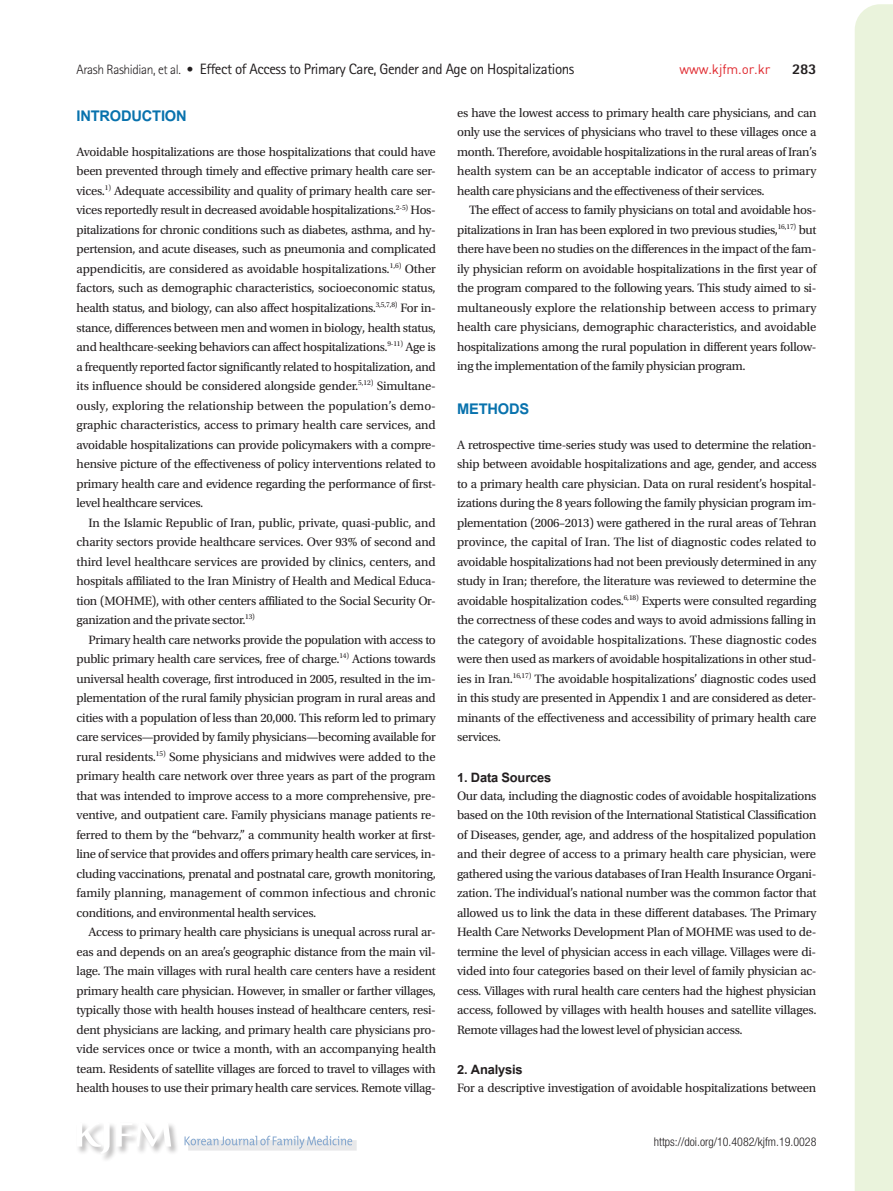
<style>
.page{position:relative;width:893px;height:1191px;background:#fff}
.page>*{position:absolute;margin:0;border:0;box-sizing:border-box;transform-origin:0 0}
.t1{font:700 20.4px "Utsaah";letter-spacing:-.01em;color:#0872ad}
.t2{font:700 18px "Utsaah";letter-spacing:-.01em;color:#231f20}
.t3{font:15px "Rotis Sans Serif Std";letter-spacing:-.03em;color:#231f20}
.t4{font:800 15px "Rotis Sans Serif Std";color:#231f20}
.t5{font:13.5px "Dinreg";letter-spacing:-.01em;color:#e02a30}
.t6{font:12.75px/19.5px "Utopia Std";letter-spacing:-.025em;color:#231f20;text-align:justify}
.t7{font:300 condensed 12px "Helvetica Neue LT Std";color:#231f20}
.s1{font-weight:300;font-size:13.5px}
</style>
<div class="page">
<div style="left:855px;top:4px;width:38px;height:1187px;background:#eaf3dc"></div>
<div style="left:188px;top:1140px;width:169px;height:10px;background:#e8e8e9"></div>
<svg style="left:185px;top:1135px;width:167px;height:13px"></svg>
<div style="left:76px;top:1122px;width:104px;height:40px;background:#231f20;opacity:.3"></div>
<svg style="left:77px;top:1122px;width:94px;height:32px"></svg>
<p class="t3" style="left:77px;top:60px;width:499px"><span class="s1">Arash Rashidian, et al. •</span> Effect of Access to Primary Care, Gender and Age on Hospitalizations</p>
<p class="t5" style="left:679px;top:61px;width:93px">www.kjfm.or.kr</p>
<p class="t4" style="left:792px;top:60px;width:26px">283</p>
<h1 class="t1" style="left:77px;top:106px;width:112px">INTRODUCTION</h1>
<p class="t6" style="left:77px;top:142px;width:361px">Avoidable hospitalizations are those hospitalizations that could have been prevented through timely and effective primary health care ser&shy;vices.<sup>1)</sup> Adequate accessibility and quality of primary health care ser&shy;vices reportedly result in decreased avoidable hospitalizations.<sup>2-5)</sup> Hos&shy;pitalizations for chronic conditions such as diabetes, asthma, and hy&shy;pertension, and acute diseases, such as pneumonia and complicated appendicitis, are considered as avoidable hospitalizations.<sup>1,6)</sup> Other factors, such as demographic characteristics, socioeconomic status, health status, and biology, can also affect hospitalizations.<sup>3,5,7,8)</sup> For in&shy;stance, differences between men and women in biology, health status, and healthcare-seeking behaviors can affect hospitalizations.<sup>9-11)</sup> Age is a frequently reported factor significantly related to hospitalization, and its influence should be considered alongside gender.<sup>5,12)</sup> Simultane&shy;ously, exploring the relationship between the population’s demo&shy;graphic characteristics, access to primary health care services, and avoidable hospitalizations can provide policymakers with a compre&shy;hensive picture of the effectiveness of policy interventions related to primary health care and evidence regarding the performance of first&shy;level healthcare services.</p>
<p class="t6" style="left:77px;top:513px;width:361px;text-indent:12px">In the Islamic Republic of Iran, public, private, quasi-public, and charity sectors provide healthcare services. Over 93% of second and third level healthcare services are provided by clinics, centers, and hospitals affiliated to the Iran Ministry of Health and Medical Educa&shy;tion (MOHME), with other centers affiliated to the Social Security Or&shy;ganization and the private sector.<sup>13)</sup></p>
<p class="t6" style="left:77px;top:630px;width:361px;text-indent:12px">Primary health care networks provide the population with access to public primary health care services, free of charge.<sup>14)</sup> Actions towards universal health coverage, first introduced in 2005, resulted in the im&shy;plementation of the rural family physician program in rural areas and cities with a population of less than 20,000. This reform led to primary care services—provided by family physicians—becoming available for rural residents.<sup>15)</sup> Some physicians and midwives were added to the primary health care network over three years as part of the program that was intended to improve access to a more comprehensive, pre&shy;ventive, and outpatient care. Family physicians manage patients re&shy;ferred to them by the “behvarz,” a community health worker at first&shy;line of service that provides and offers primary health care services, in&shy;cluding vaccinations, prenatal and postnatal care, growth monitoring, family planning, management of common infectious and chronic conditions, and environmental health services.</p>
<p class="t6" style="left:77px;top:922px;width:361px;text-indent:12px">Access to primary health care physicians is unequal across rural ar&shy;eas and depends on an area’s geographic distance from the main vil&shy;lage. The main villages with rural health care centers have a resident primary health care physician. However, in smaller or farther villages, typically those with health houses instead of healthcare centers, resi&shy;dent physicians are lacking, and primary health care physicians pro&shy;vide services once or twice a month, with an accompanying health team. Residents of satellite villages are forced to travel to villages with health houses to use their primary health care services. Remote villag-</p>
<p class="t6" style="left:457px;top:103px;width:361px">es have the lowest access to primary health care physicians, and can only use the services of physicians who travel to these villages once a month. Therefore, avoidable hospitalizations in the rural areas of Iran’s health system can be an acceptable indicator of access to primary health care physicians and the effectiveness of their services.</p>
<p class="t6" style="left:457px;top:201px;width:361px;text-indent:12px">The effect of access to family physicians on total and avoidable hos&shy;pitalizations in Iran has been explored in two previous studies,<sup>16,17)</sup> but there have been no studies on the differences in the impact of the fam&shy;ily physician reform on avoidable hospitalizations in the first year of the program compared to the following years. This study aimed to si&shy;multaneously explore the relationship between access to primary health care physicians, demographic characteristics, and avoidable hospitalizations among the rural population in different years follow&shy;ing the implementation of the family physician program.</p>
<h1 class="t1" style="left:457px;top:399px;width:74px">METHODS</h1>
<p class="t6" style="left:457px;top:435px;width:361px">A retrospective time-series study was used to determine the relation&shy;ship between avoidable hospitalizations and age, gender, and access to a primary health care physician. Data on rural resident’s hospital&shy;izations during the 8 years following the family physician program im&shy;plementation (2006–2013) were gathered in the rural areas of Tehran province, the capital of Iran. The list of diagnostic codes related to avoidable hospitalizations had not been previously determined in any study in Iran; therefore, the literature was reviewed to determine the avoidable hospitalization codes.<sup>6,18)</sup> Experts were consulted regarding the correctness of these codes and ways to avoid admissions falling in the category of avoidable hospitalizations. These diagnostic codes were then used as markers of avoidable hospitalizations in other stud&shy;ies in Iran.<sup>16,17)</sup> The avoidable hospitalizations’ diagnostic codes used in this study are presented in Appendix 1 and are considered as deter&shy;minants of the effectiveness and accessibility of primary health care services.</p>
<h2 class="t2" style="left:457px;top:768px;width:96px">1. Data Sources</h2>
<p class="t6" style="left:457px;top:786px;width:361px">Our data, including the diagnostic codes of avoidable hospitalizations based on the 10th revision of the International Statistical Classification of Diseases, gender, age, and address of the hospitalized population and their degree of access to a primary health care physician, were gathered using the various databases of Iran Health Insurance Organi&shy;zation. The individual’s national number was the common factor that allowed us to link the data in these different databases. The Primary Health Care Networks Development Plan of MOHME was used to de&shy;termine the level of physician access in each village. Villages were di&shy;vided into four categories based on their level of family physician ac&shy;cess. Villages with rural health care centers had the highest physician access, followed by villages with health houses and satellite villages.<br>Remote villages had the lowest level of physician access.</p>
<h2 class="t2" style="left:457px;top:1061px;width:67px">2. Analysis</h2>
<p class="t6" style="left:457px;top:1078px;width:361px">For a descriptive investigation of avoidable hospitalizations between</p>
<p class="t7" style="left:654px;top:1134px;width:164px">https://doi.org/10.4082/kjfm.19.0028</p>
</div>
